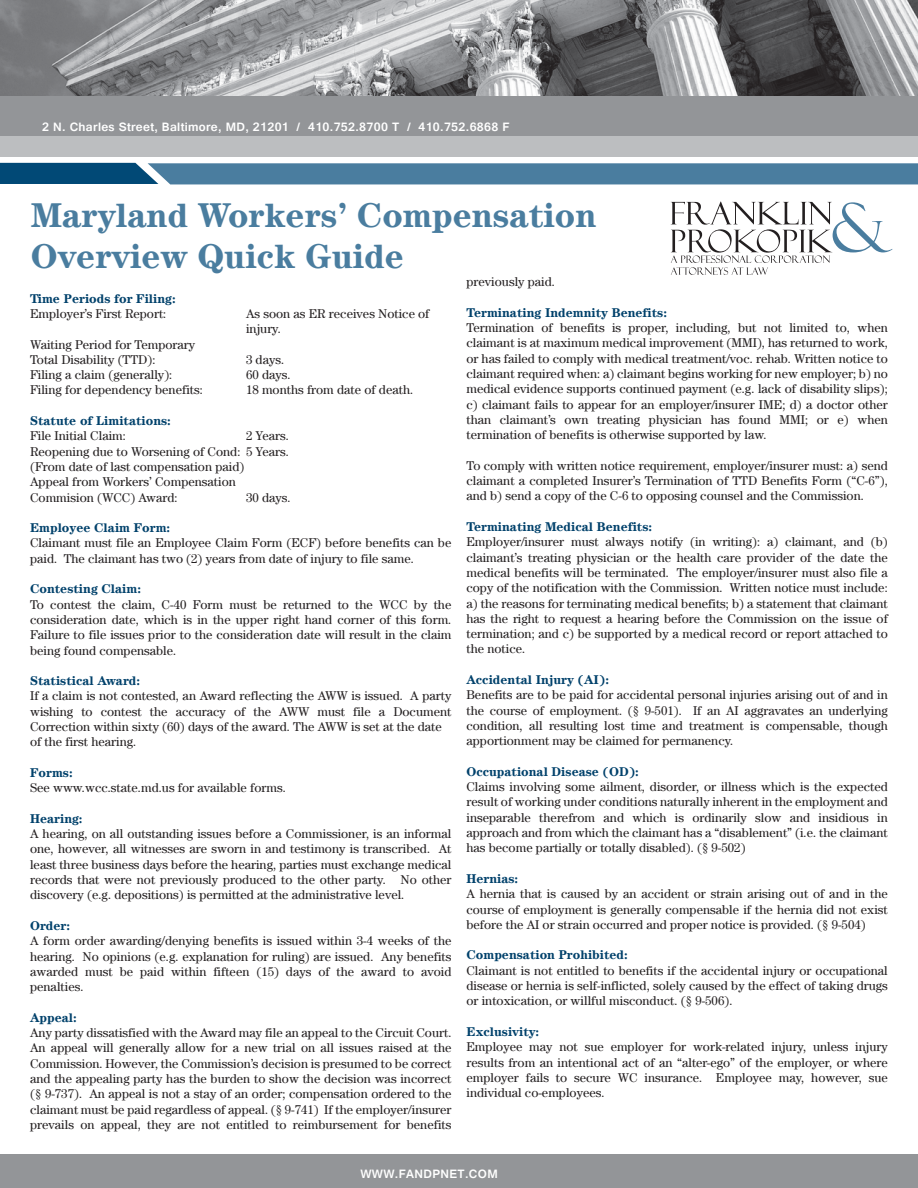
<style>
.page{position:relative;width:918px;height:1188px;background:#fff}
.page>*{position:absolute;margin:0;border:0;box-sizing:border-box;transform-origin:0 0}
.t1{font:700 34.5px/41.4px "Century LT";color:#4a7d9f}
.t2{font:12.75px/15.3px "Century LT";color:#231f20;text-align:justify}
.t3{font:700 12.75px "Century LT";color:#00416b}
.t4{font:700 12.75px "Gautami";letter-spacing:.025em;color:#fff}
</style>
<div class="page">
<img style="left:0;top:0;width:918px;height:96px">
<div style="left:0;top:96px;width:918px;height:40px;background:#939598"></div>
<div style="left:0;top:136px;width:918px;height:21px;background:#bcbec0"></div>
<svg style="left:0;top:163px;width:918px;height:21px;background:#42779a"></svg>
<svg style="left:671px;top:202px;width:221px;height:73px"></svg>
<div style="left:0;top:1154px;width:918px;height:34px;background:#939598"></div>
<p class="t4" style="left:42px;top:119px;width:469px">2 N. Charles Street, Baltimore, MD, 21201 / 410.752.8700 T / 410.752.6868 F</p>
<h1 class="t1" style="left:31px;top:194px;width:567px">Maryland Workers’ Compensation<br>Overview Quick Guide</h1>
<p class="t3" style="left:30px;top:291px;width:147px">Time Periods for Filing:</p>
<p class="t2" style="left:30px;top:306px;width:138px">Employer’s First Report:</p>
<p class="t2" style="left:246px;top:306px;width:185px">As soon as ER receives Notice of injury.</p>
<p class="t2" style="left:30px;top:336px;width:167px">Waiting Period for Temporary<br>Total Disability (TTD):</p>
<p class="t2" style="left:246px;top:352px;width:40px">3 days.</p>
<p class="t2" style="left:30px;top:367px;width:144px">Filing a claim (generally):</p>
<p class="t2" style="left:246px;top:367px;width:46px">60 days.</p>
<p class="t2" style="left:30px;top:382px;width:174px">Filing for dependency benefits:</p>
<p class="t2" style="left:246px;top:382px;width:169px">18 months from date of death.</p>
<p class="t3" style="left:30px;top:413px;width:142px">Statute of Limitations:</p>
<p class="t2" style="left:30px;top:428px;width:97px">File Initial Claim:</p>
<p class="t2" style="left:30px;top:428px;width:260px;text-align:left;text-indent:216px">2 Years.<br>Reopening due to Worsening of Cond: 5 Years. (From date of last compensation paid)<br>Appeal from Workers’ Compensation<br>Commision (WCC) Award:</p>
<p class="t2" style="left:246px;top:489px;width:46px">30 days.</p>
<p class="t3" style="left:30px;top:520px;width:142px">Employee Claim Form:</p>
<p class="t2" style="left:30px;top:535px;width:423px">Claimant must file an Employee Claim Form (ECF) before benefits can be paid. The claimant has two (2) years from date of injury to file same.</p>
<p class="t3" style="left:30px;top:581px;width:112px">Contesting Claim:</p>
<p class="t2" style="left:30px;top:596px;width:423px">To contest the claim, C-40 Form must be returned to the WCC by the consideration date, which is in the upper right hand corner of this form.<br>Failure to file issues prior to the consideration date will result in the claim being found compensable.</p>
<p class="t3" style="left:30px;top:673px;width:112px">Statistical Award:</p>
<p class="t2" style="left:30px;top:688px;width:423px;text-align:left">If a claim is not contested, an Award reflecting the AWW is issued. A party wishing to contest the accuracy of the AWW must file a Document Correction within sixty (60) days of the award. The AWW is set at the date of the first hearing.</p>
<p class="t3" style="left:30px;top:765px;width:44px">Forms:</p>
<p class="t2" style="left:30px;top:780px;width:257px">See www.wcc.state.md.us for available forms.</p>
<p class="t3" style="left:30px;top:811px;width:54px">Hearing:</p>
<p class="t2" style="left:30px;top:826px;width:423px">A hearing, on all outstanding issues before a Commissioner, is an informal one, however, all witnesses are sworn in and testimony is transcribed. At least three business days before the hearing, parties must exchange medical records that were not previously produced to the other party. No other discovery (e.g. depositions) is permitted at the administrative level.</p>
<p class="t3" style="left:30px;top:918px;width:42px">Order:</p>
<p class="t2" style="left:30px;top:933px;width:423px">A form order awarding/denying benefits is issued within 3-4 weeks of the hearing. No opinions (e.g. explanation for ruling) are issued. Any benefits awarded must be paid within fifteen (15) days of the award to avoid penalties.</p>
<p class="t3" style="left:30px;top:1010px;width:48px">Appeal:</p>
<p class="t2" style="left:30px;top:1025px;width:423px">Any party dissatisfied with the Award may file an appeal to the Circuit Court.<br>An appeal will generally allow for a new trial on all issues raised at the Commission. However, the Commission’s decision is presumed to be correct and the appealing party has the burden to show the decision was incorrect (§ 9-737). An appeal is not a stay of an order; compensation ordered to the claimant must be paid regardless of appeal. (§ 9-741) If the employer/insurer prevails on appeal, they are not entitled to reimbursement for benefits</p>
<p class="t2" style="left:466px;top:274px;width:90px">previously paid.</p>
<p class="t3" style="left:466px;top:305px;width:202px">Terminating Indemnity Benefits:</p>
<p class="t2" style="left:466px;top:320px;width:423px">Termination of benefits is proper, including, but not limited to, when claimant is at maximum medical improvement (MMI), has returned to work, or has failed to comply with medical treatment/voc. rehab. Written notice to claimant required when: a) claimant begins working for new employer; b) no medical evidence supports continued payment (e.g. lack of disability slips); c) claimant fails to appear for an employer/insurer IME; d) a doctor other than claimant’s own treating physician has found MMI; or e) when termination of benefits is otherwise supported by law.</p>
<p class="t2" style="left:466px;top:458px;width:423px">To comply with written notice requirement, employer/insurer must: a) send claimant a completed Insurer’s Termination of TTD Benefits Form (“C-6”), and b) send a copy of the C-6 to opposing counsel and the Commission.</p>
<p class="t3" style="left:466px;top:519px;width:187px">Terminating Medical Benefits:</p>
<p class="t2" style="left:466px;top:534px;width:423px">Employer/insurer must always notify (in writing): a) claimant, and (b) claimant’s treating physician or the health care provider of the date the medical benefits will be terminated. The employer/insurer must also file a copy of the notification with the Commission. Written notice must include: a) the reasons for terminating medical benefits; b) a statement that claimant has the right to request a hearing before the Commission on the issue of termination; and c) be supported by a medical record or report attached to the notice.</p>
<p class="t3" style="left:466px;top:672px;width:144px">Accidental Injury (AI):</p>
<p class="t2" style="left:466px;top:687px;width:423px">Benefits are to be paid for accidental personal injuries arising out of and in the course of employment. (§ 9-501). If an AI aggravates an underlying condition, all resulting lost time and treatment is compensable, though apportionment may be claimed for permanency.</p>
<p class="t3" style="left:466px;top:764px;width:174px">Occupational Disease (OD):</p>
<p class="t2" style="left:466px;top:779px;width:423px">Claims involving some ailment, disorder, or illness which is the expected result of working under conditions naturally inherent in the employment and inseparable therefrom and which is ordinarily slow and insidious in approach and from which the claimant has a “disablement” (i.e. the claimant has become partially or totally disabled). (§ 9-502)</p>
<p class="t3" style="left:466px;top:871px;width:53px">Hernias:</p>
<p class="t2" style="left:466px;top:886px;width:423px">A hernia that is caused by an accident or strain arising out of and in the course of employment is generally compensable if the hernia did not exist before the AI or strain occurred and proper notice is provided. (§ 9-504)</p>
<p class="t3" style="left:466px;top:948px;width:163px">Compensation Prohibited:</p>
<p class="t2" style="left:466px;top:963px;width:423px">Claimant is not entitled to benefits if the accidental injury or occupational disease or hernia is self-inflicted, solely caused by the effect of taking drugs or intoxication, or willful misconduct. (§ 9-506).</p>
<p class="t3" style="left:466px;top:1024px;width:74px">Exclusivity:</p>
<p class="t2" style="left:466px;top:1039px;width:423px">Employee may not sue employer for work-related injury, unless injury results from an intentional act of an “alter-ego” of the employer, or where employer fails to secure WC insurance. Employee may, however, sue individual co-employees.</p>
<p class="t4" style="left:360px;top:1166px;width:139px">WWW.FANDPNET.COM</p>
</div>
